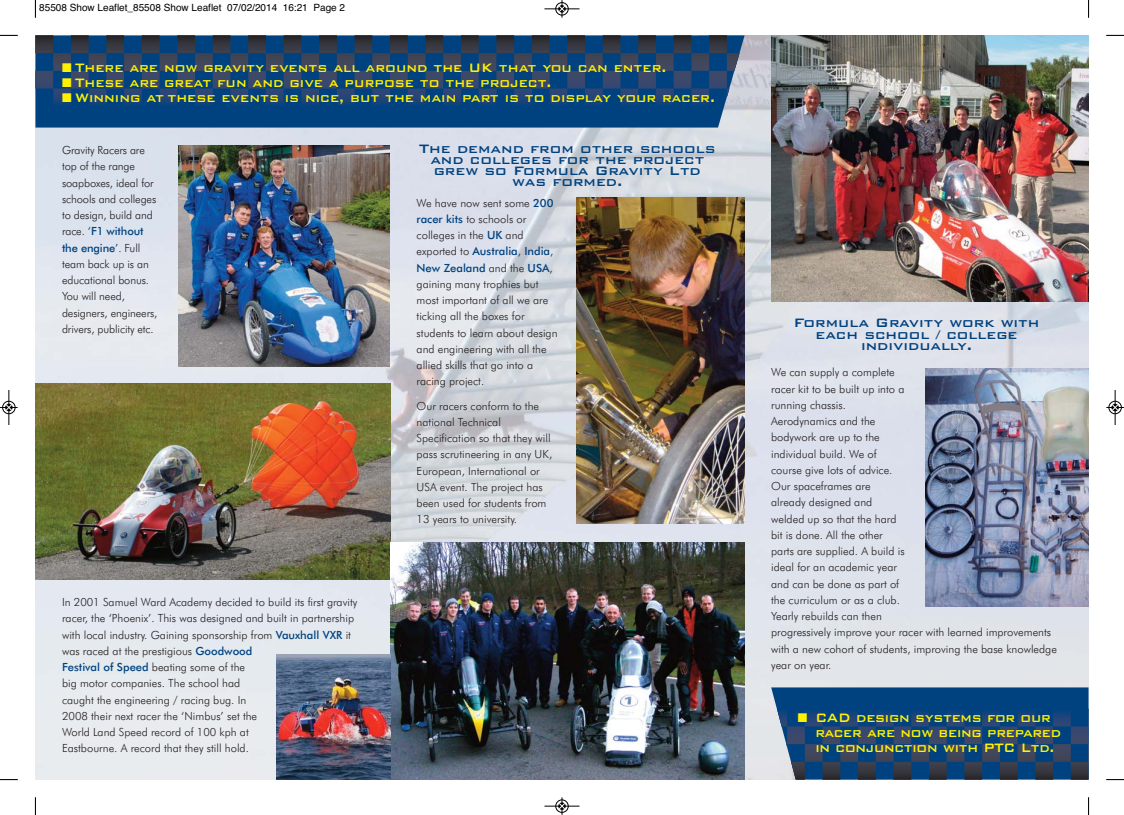
<style>
.page{position:relative;width:1124px;height:815px;background:#fff}
.page>*{position:absolute;margin:0;border:0;box-sizing:border-box;transform-origin:0 0}
.t1{font:500 16.25px "Bank Gothic BT";color:#fff200;scale:.93 1}
.t2{font:500 16.25px "Bank Gothic BT";color:#004280}
.t3{font:500 16.25px/15px "Bank Gothic BT";color:#fff200;scale:.92 1}
.t4{font:300 11.25px/16.2px "Futura BT";color:#231f20}
.t5{font:10px "Helvetica";color:#000}
.s1{font-weight:500;color:#004280}
</style>
<div class="page">
<img style="left:35px;top:35px;width:1053px;height:745px">
<img style="left:35px;top:384px;width:355px;height:195px">
<img style="left:178px;top:146px;width:212px;height:220px">
<img style="left:576px;top:198px;width:168px;height:326px">
<img style="left:390px;top:542px;width:354px;height:238px">
<img style="left:771px;top:35px;width:317px;height:266px">
<svg style="left:35px;top:35px;width:709px;height:93px;background:#0e4c86"></svg>
<img style="left:276px;top:655px;width:114px;height:125px">
<img style="left:925px;top:368px;width:163px;height:238px">
<svg style="left:35px;top:35px;width:704px;height:71px;background:#1b4370"></svg>
<svg style="left:771px;top:687px;width:317px;height:93px;background:#1c4979"></svg>
<svg style="left:35px;top:0;width:1px;height:18px"></svg>
<svg style="left:0;top:35px;width:18px;height:1px"></svg>
<svg style="left:1088px;top:0;width:1px;height:18px"></svg>
<svg style="left:1106px;top:35px;width:17px;height:1px"></svg>
<svg style="left:35px;top:797px;width:1px;height:18px"></svg>
<svg style="left:0;top:779px;width:18px;height:1px"></svg>
<svg style="left:1088px;top:797px;width:1px;height:18px"></svg>
<svg style="left:1106px;top:779px;width:17px;height:1px"></svg>
<div style="left:555px;top:2px;width:13px;height:14px;border:1px solid #fff;border-radius:50%"></div>
<hr style="left:544px;top:9px;width:35px;height:1px;background:#000">
<div style="left:555px;top:2px;width:13px;height:13px;border:1px solid #000;border-radius:50%"></div>
<svg style="left:558px;top:0;width:7px;height:18px"></svg>
<div style="left:555px;top:799px;width:13px;height:14px;border:1px solid #fff;border-radius:50%"></div>
<hr style="left:544px;top:806px;width:35px;height:1px;background:#000">
<div style="left:555px;top:800px;width:13px;height:13px;border:1px solid #000;border-radius:50%"></div>
<svg style="left:558px;top:797px;width:7px;height:18px"></svg>
<div style="left:2px;top:401px;width:14px;height:13px;border:1px solid #fff;border-radius:50%"></div>
<hr style="left:9px;top:390px;width:1px;height:35px;background:#000">
<div style="left:2px;top:401px;width:13px;height:13px;border:1px solid #000;border-radius:50%"></div>
<svg style="left:0;top:404px;width:18px;height:7px"></svg>
<hr style="left:1114px;top:390px;width:1px;height:35px;background:#000">
<div style="left:1108px;top:401px;width:13px;height:13px;border:1px solid #000;border-radius:50%"></div>
<svg style="left:1106px;top:404px;width:17px;height:7px"></svg>
<p class="t5" style="left:39px;top:4px;width:307px">85508 Show Leaflet_85508 Show Leaflet 07/02/2014 16:21 Page 2</p>
<h1 class="t1" style="left:62px;top:56px;width:651px">■ There are now gravity events all around the UK that you can enter.</h1>
<h1 class="t1" style="left:62px;top:71px;width:528px">■ These are great fun and give a purpose to the project.</h1>
<h1 class="t1" style="left:62px;top:86px;width:703px">■ Winning at these events is nice, but the main part is to display your racer.</h1>
<p class="t4" style="left:62px;top:143px;width:97px">Gravity Racers are top of the range soapboxes, ideal for schools and colleges to design, build and race. ‘<span class="s1">F1 without the engine</span>’. Full team back up is an educational bonus.<br>You will need, designers, engineers, drivers, publicity etc.</p>
<h1 class="t2" style="left:419px;top:137px;width:298px">The demand from other schools</h1>
<h1 class="t2" style="left:430px;top:149px;width:275px">and colleges for the project</h1>
<h1 class="t2" style="left:433px;top:160px;width:269px">grew so Formula Gravity Ltd</h1>
<h1 class="t2" style="left:512px;top:171px;width:112px">was formed.</h1>
<p class="t4" style="left:416px;top:195px;width:142px">We have now sent some <span class="s1">200 racer kits</span> to schools or colleges in the <span class="s1">UK</span> and exported to <span class="s1">Australia</span>, <span class="s1">India</span>,<br><span class="s1">New Zealand</span> and the <span class="s1">USA</span>, gaining many trophies but most important of all we are ticking all the boxes for students to learn about design and engineering with all the allied skills that go into a racing project.</p>
<p class="t4" style="left:416px;top:398px;width:137px">Our racers conform to the national Technical<br>Specification so that they will pass scrutineering in any UK,<br>European, International or<br>USA event. The project has been used for students from<br>13 years to university.</p>
<p class="t4" style="left:62px;top:595px;width:297px">In 2001 Samuel Ward Academy decided to build its first gravity racer, the ‘Phoenix’. This was designed and built in partnership with local industry. Gaining sponsorship from <span class="s1">Vauxhall VXR</span> it was raced at the prestigious <span class="s1">Goodwood<br>Festival of Speed</span> beating some of the<br>big motor companies. The school had<br>caught the engineering / racing bug. In<br>2008 their next racer the ‘Nimbus’ set the<br>World Land Speed record of 100 kph at<br>Eastbourne. A record that they still hold.</p>
<h1 class="t2" style="left:793px;top:312px;width:247px">Formula Gravity work with</h1>
<h1 class="t2" style="left:815px;top:324px;width:203px">each school / college</h1>
<h1 class="t2" style="left:860px;top:335px;width:113px">individually.</h1>
<p class="t4" style="left:771px;top:365px;width:287px">We can supply a complete<br>racer kit to be built up into a<br>running chassis.<br>Aerodynamics and the<br>bodywork are up to the<br>individual build. We of<br>course give lots of advice.<br>Our spaceframes are<br>already designed and<br>welded up so that the hard<br>bit is done. All the other<br>parts are supplied. A build is<br>ideal for an academic year<br>and can be done as part of<br>the curriculum or as a club.<br>Yearly rebuilds can then<br>progressively improve your racer with learned improvements with a new cohort of students, improving the base knowledge year on year.</p>
<h1 class="t3" style="left:815px;top:709px;width:268px;text-indent:-18px">■ CAD design systems for our racer are now being prepared in conjunction with PTC Ltd.</h1>
</div>
